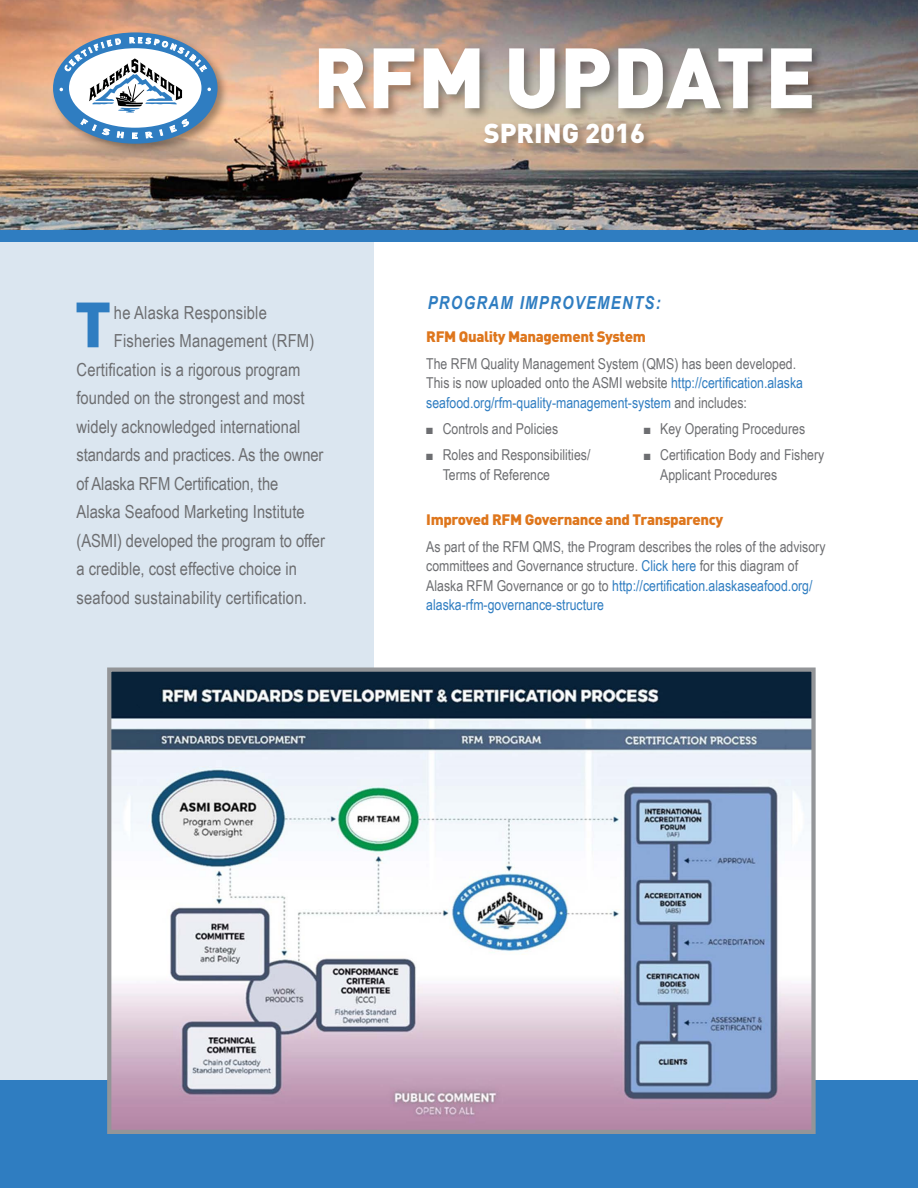
<style>
.page{position:relative;width:918px;height:1188px;background:#fff}
.page>*{position:absolute;margin:0;border:0;box-sizing:border-box;transform-origin:0 0}
.t1{font:900 84px "DIN";color:#fff}
.t2{font:900 62.85px "DIN";color:#2f7dc1}
.t3{font:900 27px "DIN";color:#fff}
.t4{font:18px "Arial Narrow";color:#6d6e71}
.t5{font:italic 700 18px "Arial Narrow";letter-spacing:.075em;color:#2f7dc1}
.t6{font:15px/19.5px "Arial Narrow";color:#6d6e71}
.t7{font:900 15px "DIN";letter-spacing:-.025em;color:#de761c}
.s1{color:#2f7dc1}
</style>
<div class="page">
<div style="left:0;top:233px;width:374px;height:897px;background:#dbe6f0"></div>
<div style="left:0;top:227px;width:918px;height:15px;background:#2f7dc1"></div>
<div style="left:0;top:1080px;width:918px;height:108px;background:#2f7dc1"></div>
<img style="left:0;top:0;width:918px;height:229px">
<div style="left:315px;top:45px;width:510px;height:77px;background:#000;opacity:.35"></div>
<div style="left:482px;top:121px;width:174px;height:35px;background:#000;opacity:.35"></div>
<div style="left:51px;top:30px;width:178px;height:125px;background:#000;opacity:.35"></div>
<div style="left:53px;top:32px;width:165px;height:112px;background:#2f7dc1;border-radius:50%"></div>
<div style="left:69px;top:48px;width:132px;height:80px;background:#fff;border-radius:50%"></div>
<svg style="left:81px;top:119px;width:29px;height:16px"></svg>
<svg style="left:117px;top:131px;width:7px;height:7px"></svg>
<svg style="left:132px;top:133px;width:6px;height:6px"></svg>
<svg style="left:145px;top:132px;width:8px;height:6px"></svg>
<svg style="left:159px;top:129px;width:4px;height:7px"></svg>
<svg style="left:170px;top:119px;width:19px;height:14px"></svg>
<svg style="left:60px;top:37px;width:151px;height:76px"></svg>
<img style="left:112px;top:672px;width:699px;height:457px">
<div style="left:107px;top:667px;width:709px;height:467px;border:4px solid #939598"></div>
<h1 class="t1" style="left:313px;top:22px;width:505px">RFM UPDATE</h1>
<h3 class="t3" style="left:484px;top:115px;width:163px">SPRING 2016</h3>
<h2 class="t2" style="left:75px;top:283px;width:38px">T</h2>
<p class="t4" style="left:114px;top:299px;width:154px">he Alaska Responsible</p>
<p class="t4" style="left:114px;top:328px;width:202px">Fisheries Management (RFM)</p>
<p class="t4" style="left:77px;top:356px;width:225px">Certification is a rigorous program</p>
<p class="t4" style="left:77px;top:385px;width:230px">founded on the strongest and most</p>
<p class="t4" style="left:77px;top:413px;width:225px">widely acknowledged international</p>
<p class="t4" style="left:77px;top:442px;width:249px">standards and practices. As the owner</p>
<p class="t4" style="left:77px;top:470px;width:203px">of Alaska RFM Certification, the</p>
<p class="t4" style="left:77px;top:499px;width:230px">Alaska Seafood Marketing Institute</p>
<p class="t4" style="left:77px;top:527px;width:250px">(ASMI) developed the program to offer</p>
<p class="t4" style="left:77px;top:556px;width:222px">a credible, cost effective choice in</p>
<p class="t4" style="left:77px;top:584px;width:232px">seafood sustainability certification.</p>
<p class="t5" style="left:428px;top:289px;width:234px">PROGRAM IMPROVEMENTS:</p>
<p class="t7" style="left:426px;top:327px;width:221px">RFM Quality Management System</p>
<p class="t6" style="left:426px;top:353px;width:378px">The RFM Quality Management System (QMS) has been developed.<br>This is now uploaded onto the ASMI website <span class="s1">http://certification.alaska seafood.org/rfm-quality-management-system</span> and includes:</p>
<p class="t6" style="left:426px;top:418px;width:134px">■ Controls and Policies</p>
<p class="t6" style="left:644px;top:418px;width:163px">■ Key Operating Procedures</p>
<p class="t6" style="left:426px;top:444px;width:166px">■ Roles and Responsibilities/</p>
<p class="t6" style="left:644px;top:444px;width:182px">■ Certification Body and Fishery</p>
<p class="t6" style="left:443px;top:464px;width:109px">Terms of Reference</p>
<p class="t6" style="left:660px;top:464px;width:118px">Applicant Procedures</p>
<p class="t7" style="left:426px;top:510px;width:298px">Improved RFM Governance and Transparency</p>
<p class="t6" style="left:426px;top:536px;width:401px">As part of the RFM QMS, the Program describes the roles of the advisory committees and Governance structure. <span class="s1">Click here</span> for this diagram of Alaska RFM Governance or go to <span class="s1">http://certification.alaskaseafood.org/ alaska-rfm-governance-structure</span></p>
</div>
